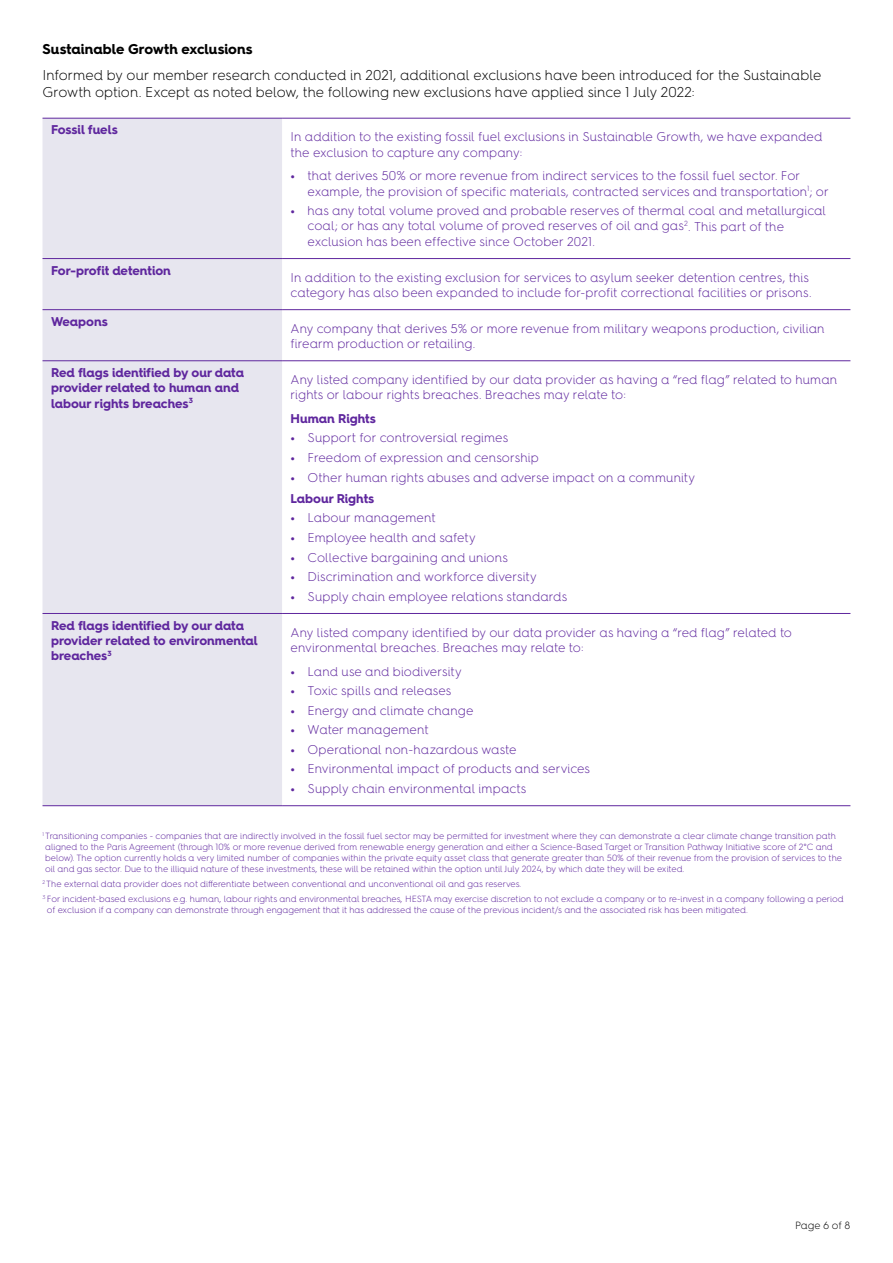
<style>
.page{position:relative;width:893px;height:1263px;background:#fff}
.page>*{position:absolute;margin:0;border:0;box-sizing:border-box;transform-origin:0 0}
.t1{font:300 14.25px/17.1px "Hurme Geometric Sans 4";letter-spacing:-.005em;color:#000}
.t2{font:700 14.25px "Hurme Geometric Sans 4";letter-spacing:.005em;color:#000}
.t3{font:300 12.75px/15.3px "Hurme Geometric Sans 4";color:#5f279e}
.t4{font:700 12.75px/15.3px "Hurme Geometric Sans 4";color:#5f279e}
.t5{font:300 10.5px "Hurme Geometric Sans 4";letter-spacing:-.02em;color:#000}
.t6{font:300 9px/10.9px "Hurme Geometric Sans 4";letter-spacing:-.005em;color:#5f279e}
.s1{font-weight:700}
</style>
<div class="page">
<div style="left:43px;top:119px;width:239px;height:686px;background:#e7e6ef"></div>
<hr style="left:43px;top:118px;width:239px;height:1px;background:#5f279e">
<hr style="left:43px;top:258px;width:239px;height:1px;background:#5f279e">
<hr style="left:43px;top:309px;width:239px;height:1px;background:#5f279e">
<hr style="left:43px;top:360px;width:239px;height:1px;background:#5f279e">
<hr style="left:43px;top:613px;width:239px;height:1px;background:#5f279e">
<hr style="left:43px;top:805px;width:239px;height:1px;background:#5f279e">
<hr style="left:282px;top:118px;width:568px;height:1px;background:#5f279e">
<hr style="left:282px;top:258px;width:568px;height:1px;background:#5f279e">
<hr style="left:282px;top:309px;width:568px;height:1px;background:#5f279e">
<hr style="left:282px;top:360px;width:568px;height:1px;background:#5f279e">
<hr style="left:282px;top:613px;width:568px;height:1px;background:#5f279e">
<hr style="left:282px;top:805px;width:568px;height:1px;background:#5f279e">
<p class="t2" style="left:43px;top:39px;width:212px">Sustainable Growth exclusions</p>
<p class="t1" style="left:43px;top:66px;width:780px">Informed by our member research conducted in 2021, additional exclusions have been introduced for the Sustainable<br>Growth option. Except as noted below, the following new exclusions have applied since 1 July 2022:</p>
<p class="t4" style="left:51px;top:122px;width:68px">Fossil fuels</p>
<p class="t3" style="left:291px;top:129px;width:533px">In addition to the existing fossil fuel exclusions in Sustainable Growth, we have expanded the exclusion to capture any company:</p>
<p class="t3" style="left:308px;top:168px;width:523px;text-indent:-17px"><span class="s1">•</span> that derives 50% or more revenue from indirect services to the fossil fuel sector. For example, the provision of specific materials, contracted services and transportation<sup>1</sup>; or</p>
<p class="t3" style="left:308px;top:203px;width:520px;text-indent:-17px"><span class="s1">•</span> has any total volume proved and probable reserves of thermal coal and metallurgical coal; or has any total volume of proved reserves of oil and gas<sup>2</sup>. This part of the exclusion has been effective since October 2021.</p>
<p class="t4" style="left:51px;top:263px;width:121px">For-profit detention</p>
<p class="t3" style="left:291px;top:269px;width:522px">In addition to the existing exclusion for services to asylum seeker detention centres, this category has also been expanded to include for-profit correctional facilities or prisons.</p>
<p class="t4" style="left:51px;top:314px;width:58px">Weapons</p>
<p class="t3" style="left:291px;top:320px;width:536px">Any company that derives 5% or more revenue from military weapons production, civilian firearm production or retailing.</p>
<p class="t4" style="left:51px;top:365px;width:195px">Red flags identified by our data provider related to human and labour rights breaches<sup>3</sup></p>
<p class="t3" style="left:291px;top:371px;width:548px">Any listed company identified by our data provider as having a “red flag” related to human rights or labour rights breaches. Breaches may relate to:</p>
<p class="t4" style="left:291px;top:411px;width:87px">Human Rights</p>
<p class="t3" style="left:291px;top:430px;width:219px"><span class="s1">•</span> Support for controversial regimes</p>
<p class="t3" style="left:291px;top:450px;width:250px"><span class="s1">•</span> Freedom of expression and censorship</p>
<p class="t3" style="left:291px;top:466px;width:406px;line-height:21.3px"><span class="s1">•</span> Other human rights abuses and adverse impact on a community<br><span class="s1">Labour Rights</span></p>
<p class="t3" style="left:291px;top:510px;width:147px"><span class="s1">•</span> Labour management</p>
<p class="t3" style="left:291px;top:530px;width:187px"><span class="s1">•</span> Employee health and safety</p>
<p class="t3" style="left:291px;top:549px;width:219px"><span class="s1">•</span> Collective bargaining and unions</p>
<p class="t3" style="left:291px;top:569px;width:248px"><span class="s1">•</span> Discrimination and workforce diversity</p>
<p class="t3" style="left:291px;top:588px;width:278px"><span class="s1">•</span> Supply chain employee relations standards</p>
<p class="t4" style="left:51px;top:617px;width:208px">Red flags identified by our data provider related to environmental breaches<sup>3</sup></p>
<p class="t3" style="left:291px;top:624px;width:503px">Any listed company identified by our data provider as having a “red flag” related to environmental breaches. Breaches may relate to:</p>
<p class="t3" style="left:291px;top:663px;width:173px"><span class="s1">•</span> Land use and biodiversity</p>
<p class="t3" style="left:291px;top:683px;width:162px"><span class="s1">•</span> Toxic spills and releases</p>
<p class="t3" style="left:291px;top:702px;width:184px"><span class="s1">•</span> Energy and climate change</p>
<p class="t3" style="left:291px;top:722px;width:140px"><span class="s1">•</span> Water management</p>
<p class="t3" style="left:291px;top:741px;width:228px"><span class="s1">•</span> Operational non-hazardous waste</p>
<p class="t3" style="left:291px;top:761px;width:301px"><span class="s1">•</span> Environmental impact of products and services</p>
<p class="t3" style="left:291px;top:780px;width:237px"><span class="s1">•</span> Supply chain environmental impacts</p>
<p class="t6" style="left:43px;top:830px;width:801px"><sup>1</sup> Transitioning companies - companies that are indirectly involved in the fossil fuel sector may be permitted for investment where they can demonstrate a clear climate change transition path aligned to the Paris Agreement (through 10% or more revenue derived from renewable energy generation and either a Science-Based Target or Transition Pathway Initiative score of 2°C and below). The option currently holds a very limited number of companies within the private equity asset class that generate greater than 50% of their revenue from the provision of services to the oil and gas sector. Due to the illiquid nature of these investments, these will be retained within the option until July 2024, by which date they will be exited.</p>
<p class="t6" style="left:43px;top:876px;width:803px;line-height:15.1px"><sup>2</sup> The external data provider does not differentiate between conventional and unconventional oil and gas reserves.<br><sup>3</sup> For incident-based exclusions e.g. human, labour rights and environmental breaches, HESTA may exercise discretion to not exclude a company or to re-invest in a company following a period</p>
<p class="t6" style="left:47px;top:904px;width:702px">of exclusion if a company can demonstrate through engagement that it has addressed the cause of the previous incident/s and the associated risk has been mitigated.</p>
<p class="t5" style="left:795px;top:1218px;width:57px">Page 6 of 8</p>
</div>
